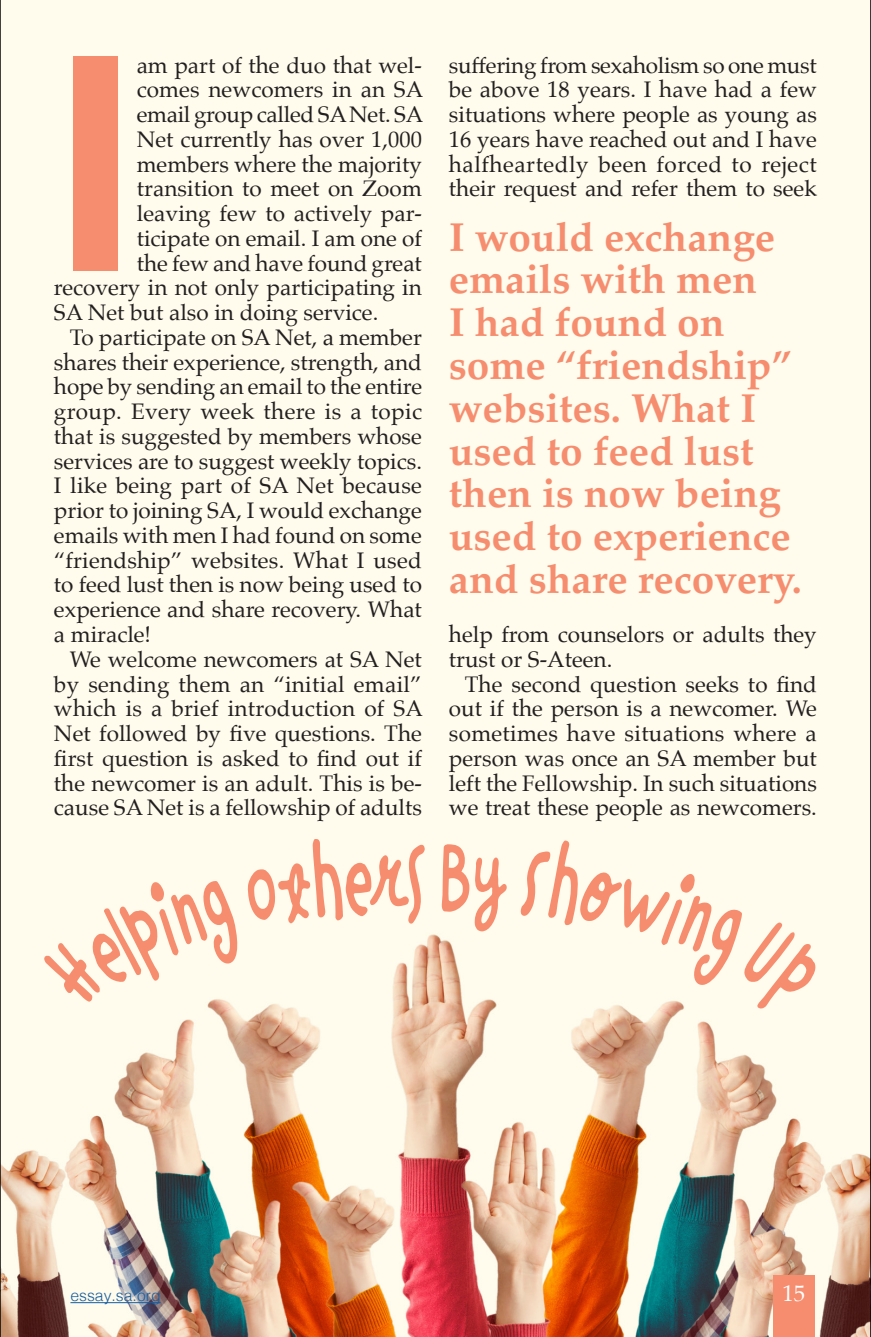
<style>
.page{position:relative;width:871px;height:1337px;background:#fff}
.page>*{position:absolute;margin:0;border:0;box-sizing:border-box;transform-origin:0 0}
.Body_Serif_1{font:700 297.68px "Helvetica";color:#f68d6f}
.Body_Serif_1-2{font:700 40.5px/42.8px "Palatino";color:#f68d6f}
.Body_Serif_1-3{font:22.5px/24.8px "Palatino";color:#231f20;text-align:justify}
.t1{font:22.5px "Palatino";color:#fff}
.t2{font:300 15.75px "Helvetica";color:#175d9e}
</style>
<div class="page">
<img style="left:1px;top:929px;width:869px;height:407px">
<div style="left:0;top:0;width:871px;height:929px;background:#fffced"></div>
<hr style="left:0;top:0;width:1px;height:1336px;background:#000">
<hr style="left:870px;top:0;width:1px;height:1336px;background:#000">
<div style="left:773px;top:1275px;width:42px;height:61px;background:#f68d6f"></div>
<hr style="left:70px;top:1302px;width:91px;height:1px;background:#175d9e">
<div style="left:40px;top:929px;width:386px;height:79px;background:#fffced"></div>
<svg style="left:442px;top:929px;width:66px;height:3px"></svg>
<div style="left:520px;top:929px;width:308px;height:92px;background:#fffced"></div>
<p class="Body_Serif_1" style="left:54px;top:-16px;width:84px">I</p>
<p class="Body_Serif_1-3" style="left:137px;top:52px;width:287px">am part of the duo that wel-</p>
<p class="Body_Serif_1-3" style="left:137px;top:77px;width:288px">comes newcomers in an SA</p>
<p class="Body_Serif_1-3" style="left:137px;top:102px;width:288px">email group called SA Net. SA</p>
<p class="Body_Serif_1-3" style="left:137px;top:127px;width:287px">Net currently has over 1,000</p>
<p class="Body_Serif_1-3" style="left:137px;top:151px;width:287px">members where the majority</p>
<p class="Body_Serif_1-3" style="left:137px;top:176px;width:287px">transition to meet on Zoom</p>
<p class="Body_Serif_1-3" style="left:137px;top:201px;width:287px">leaving few to actively par-</p>
<p class="Body_Serif_1-3" style="left:137px;top:226px;width:287px">ticipate on email. I am one of</p>
<p class="Body_Serif_1-3" style="left:137px;top:250px;width:287px">the few and have found great</p>
<p class="Body_Serif_1-3" style="left:54px;top:275px;width:369px">recovery in not only participating in</p>
<p class="Body_Serif_1-3" style="left:54px;top:300px;width:326px">SA Net but also in doing service.</p>
<p class="Body_Serif_1-3" style="left:54px;top:325px;width:370px;text-indent:16px">To participate on SA Net, a member shares their experience, strength, and hope by sending an email to the entire group. Every week there is a topic that is suggested by members whose services are to suggest weekly topics.<br>I like being part of SA Net because prior to joining SA, I would exchange emails with men I had found on some “friendship” websites. What I used to feed lust then is now being used to experience and share recovery. What a miracle!</p>
<p class="Body_Serif_1-3" style="left:54px;top:646px;width:370px;text-indent:16px">We welcome newcomers at SA Net by sending them an “initial email” which is a brief introduction of SA Net followed by five questions. The first question is asked to find out if the newcomer is an adult. This is be&shy;cause SA Net is a fellowship of adults</p>
<p class="Body_Serif_1-3" style="left:449px;top:52px;width:369px">suffering from sexaholism so one must be above 18 years. I have had a few situations where people as young as 16 years have reached out and I have halfheartedly been forced to reject their request and refer them to seek</p>
<p class="Body_Serif_1-2" style="left:449px;top:214px;width:354px">I would exchange emails with men<br>I had found on some “friendship” websites. What I used to feed lust then is now being used to experience and share recovery.</p>
<p class="Body_Serif_1-3" style="left:449px;top:622px;width:369px">help from counselors or adults they trust or S-Ateen.</p>
<p class="Body_Serif_1-3" style="left:449px;top:671px;width:369px;text-indent:16px">The second question seeks to find out if the person is a newcomer. We sometimes have situations where a person was once an SA member but left the Fellowship. In such situations we treat these people as newcomers.</p>
<p class="t2" style="left:70px;top:1282px;width:92px">essay.sa.org</p>
<p class="t1" style="left:782px;top:1275px;width:24px">15</p>
</div>
